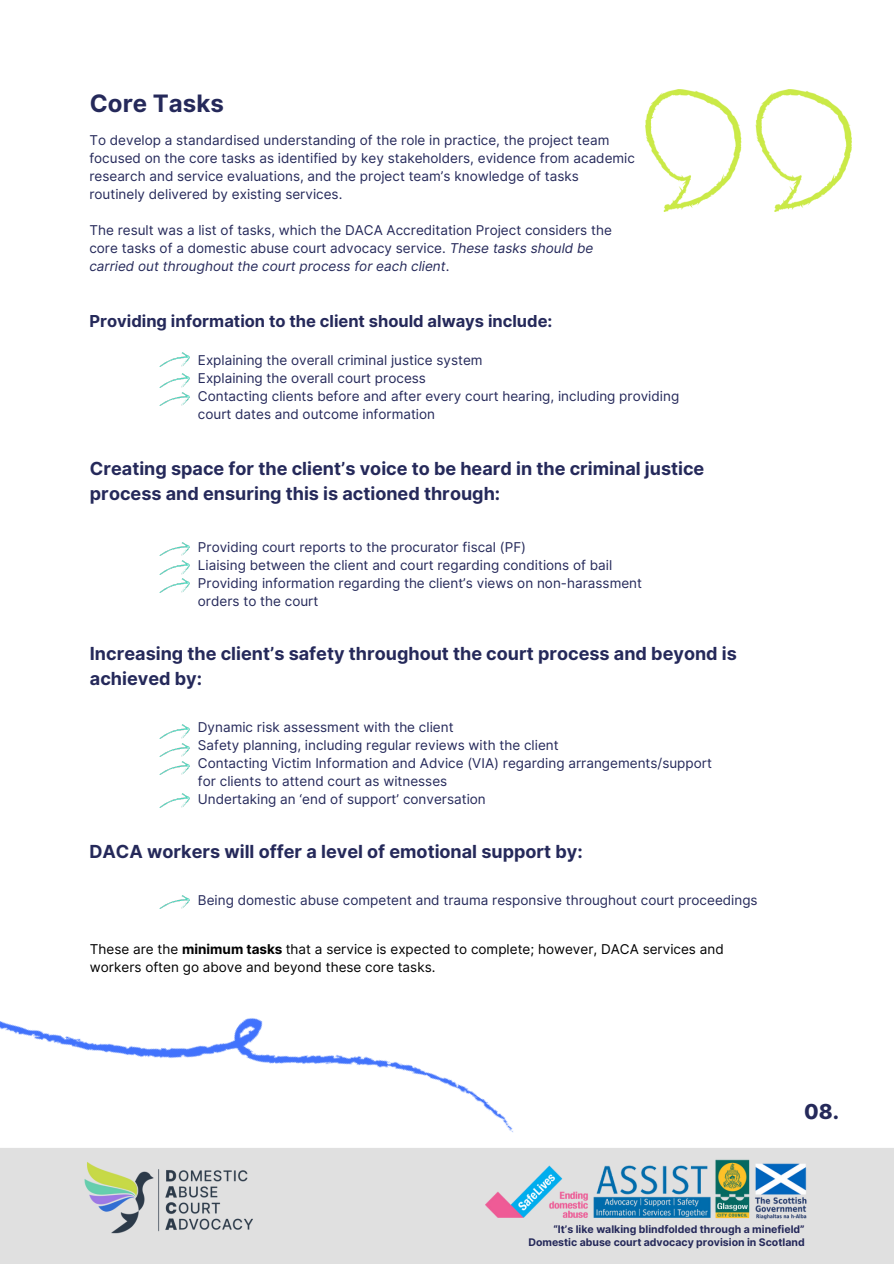
<style>
.page{position:relative;width:894px;height:1264px;background:#fff}
.page>*{position:absolute;margin:0;border:0;box-sizing:border-box;transform-origin:0 0}
.t1{font:700 24px "Inter";color:#25295a}
.t2{font:800 20.7px "Inter";color:#25295a}
.t3{font:700 18px/24.8px "Inter";color:#25295a}
.t4{font:700 16.5px "Inter";color:#25295a}
.t5{font:13.5px/18px "Inter";color:#25295a}
.t6{font:13.5px/18px "Inter";color:#000}
.t7{font:700 10.5px "Inter";color:#25295a}
.s1{font-style:italic}
.s2{font-weight:700}
</style>
<div class="page">
<div style="left:554px;top:1148px;width:339px;height:115px;background:#e0e0e0"></div>
<img style="left:554px;top:1148px;width:291px;height:91px">
<img style="left:0;top:807px;width:554px;height:456px">
<img style="left:645px;top:89px;width:206px;height:123px">
<img style="left:159px;top:895px;width:31px;height:13px">
<img style="left:160px;top:793px;width:30px;height:14px">
<img style="left:160px;top:761px;width:30px;height:13px">
<img style="left:160px;top:743px;width:30px;height:13px">
<img style="left:160px;top:724px;width:30px;height:14px">
<img style="left:159px;top:542px;width:31px;height:14px">
<img style="left:160px;top:560px;width:30px;height:14px">
<img style="left:160px;top:579px;width:30px;height:13px">
<img style="left:160px;top:352px;width:30px;height:14px">
<img style="left:160px;top:373px;width:30px;height:14px">
<img style="left:159px;top:392px;width:31px;height:14px">
<p class="t1" style="left:90px;top:89px;width:135px">Core Tasks</p>
<p class="t5" style="left:89px;top:131px;width:547px">To develop a standardised understanding of the role in practice, the project team focused on the core tasks as identified by key stakeholders, evidence from academic research and service evaluations, and the project team’s knowledge of tasks routinely delivered by existing services.</p>
<h4 class="t5" style="left:89px;top:221px;width:524px">The result was a list of tasks, which the DACA Accreditation Project considers the core tasks of a domestic abuse court advocacy service. <span class="s1">These tasks should be carried out throughout the court process for each client</span>.</h4>
<h3 class="t4" style="left:89px;top:311px;width:464px">Providing information to the client should always include:</h3>
<p class="t5" style="left:198px;top:351px;width:482px">Explaining the overall criminal justice system<br>Explaining the overall court process<br>Contacting clients before and after every court hearing, including providing court dates and outcome information</p>
<p class="t3" style="left:90px;top:456px;width:616px">Creating space for the client’s voice to be heard in the criminal justice process and ensuring this is actioned through:</p>
<p class="t5" style="left:198px;top:538px;width:445px">Providing court reports to the procurator fiscal (PF)<br>Liaising between the client and court regarding conditions of bail Providing information regarding the client’s views on non-harassment orders to the court</p>
<h4 class="t3" style="left:90px;top:641px;width:648px">Increasing the client’s safety throughout the court process and beyond is achieved by:</h4>
<h3 class="t5" style="left:198px;top:718px;width:515px">Dynamic risk assessment with the client<br>Safety planning, including regular reviews with the client<br>Contacting Victim Information and Advice (VIA) regarding arrangements/support for clients to attend court as witnesses<br>Undertaking an ‘end of support’ conversation</h3>
<h1 class="t3" style="left:89px;top:838px;width:495px">DACA workers will offer a level of emotional support by:</h1>
<p class="t5" style="left:198px;top:891px;width:561px">Being domestic abuse competent and trauma responsive throughout court proceedings</p>
<h4 class="t6" style="left:90px;top:939px;width:635px">These are the <span class="s2">minimum tasks</span> that a service is expected to complete; however, DACA services and workers often go above and beyond these core tasks.</h4>
<h4 class="t2" style="left:804px;top:1099px;width:36px">08.</h4>
<h3 class="t7" style="left:553px;top:1223px;width:253px">“It’s like walking blindfolded through a minefield”</h3>
<p class="t7" style="left:528px;top:1235px;width:278px">Domestic abuse court advocacy provision in Scotland</p>
</div>
